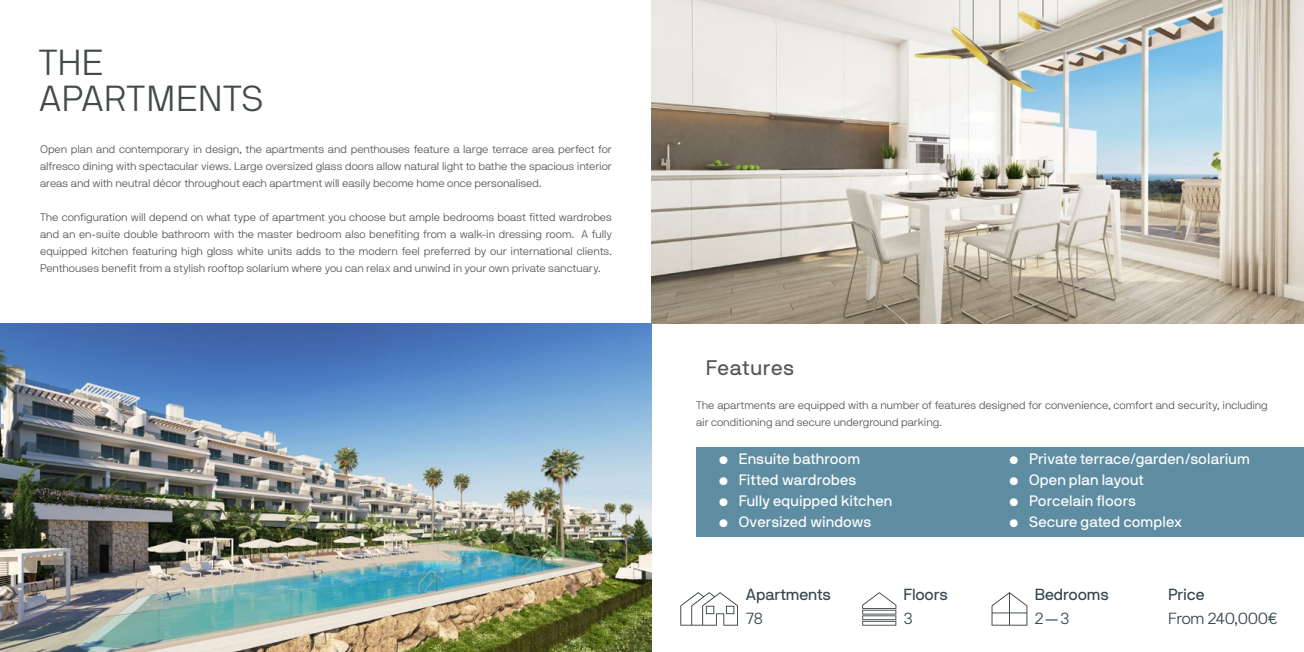
<style>
.page{position:relative;width:1304px;height:652px;background:#fff}
.page>*{position:absolute;margin:0;border:0;box-sizing:border-box;transform-origin:0 0}
.t1{font:300 36px/36px "NB International Pro";color:#454b4c}
.t2{font:21px "NB International Pro";letter-spacing:.03em;color:#565858}
.t3{font:16px "NB International Pro";letter-spacing:-.015em;color:#35464e}
.t4{font:300 16px "NB International Pro";letter-spacing:-.02em;color:#35464e}
.t5{font:15px "NB International Pro";color:#fff}
.t6{font:300 11px/17px "NB International Pro";letter-spacing:-.01em;color:#565858;text-align:justify}
</style>
<div class="page">
<img style="left:0;top:323px;width:652px;height:329px">
<img style="left:652px;top:0;width:652px;height:323px">
<div style="left:697px;top:447px;width:607px;height:90px;background:#5e8da2"></div>
<svg style="left:680px;top:592px;width:58px;height:34px"></svg>
<svg style="left:992px;top:592px;width:35px;height:34px"></svg>
<svg style="left:862px;top:592px;width:34px;height:34px"></svg>
<h1 class="t1" style="left:39px;top:44px;width:226px">THE<br>APARTMENTS</h1>
<p class="t6" style="left:40px;top:140px;width:573px">Open plan and contemporary in design, the apartments and penthouses feature a large terrace area perfect for alfresco dining with spectacular views. Large oversized glass doors allow natural light to bathe the spacious interior areas and with neutral décor throughout each apartment will easily become home once personalised.</p>
<p class="t6" style="left:40px;top:208px;width:573px">The configuration will depend on what type of apartment you choose but ample bedrooms boast fitted wardrobes and an en-suite double bathroom with the master bedroom also benefiting from a walk-in dressing room. A fully equipped kitchen featuring high gloss white units adds to the modern feel preferred by our international clients.<br>Penthouses benefit from a stylish rooftop solarium where you can relax and unwind in your own private sanctuary.</p>
<h2 class="t2" style="left:706px;top:356px;width:90px">Features</h2>
<p class="t6" style="left:696px;top:397px;width:573px">The apartments are equipped with a number of features designed for convenience, comfort and security, including air conditioning and secure underground parking.</p>
<h3 class="t5" style="left:718px;top:451px;width:144px">• Ensuite bathroom</h3>
<h3 class="t5" style="left:718px;top:472px;width:140px">• Fitted wardrobes</h3>
<h3 class="t5" style="left:718px;top:493px;width:176px">• Fully equipped kitchen</h3>
<h3 class="t5" style="left:718px;top:514px;width:155px">• Oversized windows</h3>
<h3 class="t5" style="left:1008px;top:450px;width:243px">• Private terrace/garden/solarium</h3>
<h3 class="t5" style="left:1008px;top:471px;width:137px">• Open plan layout</h3>
<h3 class="t5" style="left:1008px;top:492px;width:130px">• Porcelain floors</h3>
<h3 class="t5" style="left:1008px;top:513px;width:175px">• Secure gated complex</h3>
<h3 class="t3" style="left:745px;top:585px;width:87px">Apartments</h3>
<h3 class="t4" style="left:746px;top:609px;width:19px">78</h3>
<h3 class="t3" style="left:904px;top:585px;width:46px">Floors</h3>
<h3 class="t4" style="left:904px;top:609px;width:10px">3</h3>
<h3 class="t3" style="left:1035px;top:585px;width:76px">Bedrooms</h3>
<h3 class="t4" style="left:1035px;top:609px;width:36px">2—3</h3>
<h3 class="t3" style="left:1168px;top:585px;width:38px">Price</h3>
<h3 class="t4" style="left:1168px;top:609px;width:112px">From 240,000€</h3>
</div>
